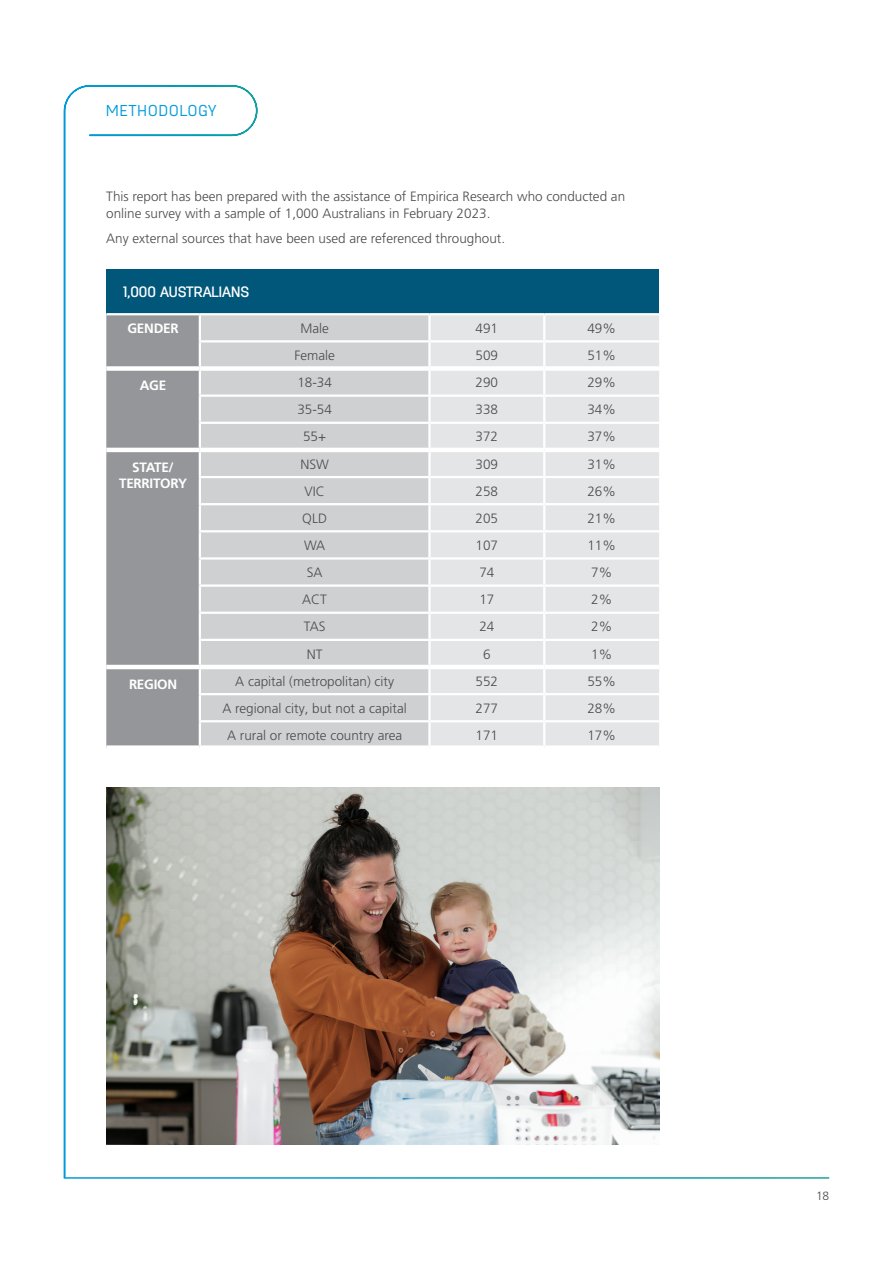
<style>
.page{position:relative;width:893px;height:1263px;background:#fff}
.page>*{position:absolute;margin:0;border:0;box-sizing:border-box;transform-origin:0 0}
.t1{font:300 15.75px "Antartida";letter-spacing:.07em;color:#009ada}
.t2{font:500 15px "Antartida";color:#fff}
.t3{font:300 13.5px/16.5px "Frutiger LT Pro";color:#4b4c4d}
.t4{font:700 13.5px/16.5px "Frutiger LT Pro";letter-spacing:-.02em;color:#fff;text-align:center}
.t5{font:300 12px "Frutiger LT Pro";color:#4b4c4d}
</style>
<div class="page">
<svg style="left:63px;top:85px;width:195px;height:1094px"></svg>
<hr style="left:64px;top:1177px;width:765px;height:2px;background:#fff">
<div style="left:106px;top:269px;width:553px;height:45px;background:#00577a"></div>
<div style="left:106px;top:315px;width:93px;height:430px;background:#949699"></div>
<div style="left:201px;top:315px;width:227px;height:430px;background:#cfd0d1"></div>
<div style="left:431px;top:315px;width:228px;height:430px;background:#e4e5e6"></div>
<hr style="left:106px;top:313px;width:94px;height:2px;background:#fff">
<hr style="left:200px;top:313px;width:229px;height:2px;background:#fff">
<hr style="left:199px;top:315px;width:2px;height:25px;background:#fff">
<hr style="left:429px;top:313px;width:115px;height:2px;background:#fff">
<hr style="left:544px;top:313px;width:115px;height:2px;background:#fff">
<hr style="left:543px;top:315px;width:2px;height:25px;background:#fff">
<hr style="left:199px;top:340px;width:230px;height:2px;background:#fff">
<hr style="left:199px;top:342px;width:2px;height:24px;background:#fff">
<hr style="left:429px;top:340px;width:115px;height:2px;background:#fff">
<hr style="left:544px;top:340px;width:115px;height:2px;background:#fff">
<hr style="left:543px;top:342px;width:2px;height:24px;background:#fff">
<hr style="left:199px;top:371px;width:2px;height:23px;background:#fff">
<hr style="left:543px;top:371px;width:2px;height:23px;background:#fff">
<hr style="left:199px;top:394px;width:230px;height:3px;background:#fff">
<hr style="left:199px;top:397px;width:2px;height:25px;background:#fff">
<hr style="left:429px;top:394px;width:115px;height:3px;background:#fff">
<hr style="left:544px;top:394px;width:115px;height:3px;background:#fff">
<hr style="left:543px;top:397px;width:2px;height:25px;background:#fff">
<hr style="left:199px;top:422px;width:230px;height:2px;background:#fff">
<hr style="left:199px;top:424px;width:2px;height:24px;background:#fff">
<hr style="left:429px;top:422px;width:115px;height:2px;background:#fff">
<hr style="left:544px;top:422px;width:115px;height:2px;background:#fff">
<hr style="left:543px;top:424px;width:2px;height:24px;background:#fff">
<hr style="left:199px;top:452px;width:2px;height:24px;background:#fff">
<hr style="left:543px;top:452px;width:2px;height:24px;background:#fff">
<hr style="left:199px;top:476px;width:230px;height:2px;background:#fff">
<hr style="left:199px;top:478px;width:2px;height:25px;background:#fff">
<hr style="left:429px;top:476px;width:115px;height:2px;background:#fff">
<hr style="left:544px;top:476px;width:115px;height:2px;background:#fff">
<hr style="left:543px;top:478px;width:2px;height:25px;background:#fff">
<hr style="left:199px;top:503px;width:230px;height:2px;background:#fff">
<hr style="left:199px;top:505px;width:2px;height:25px;background:#fff">
<hr style="left:429px;top:503px;width:115px;height:2px;background:#fff">
<hr style="left:544px;top:503px;width:115px;height:2px;background:#fff">
<hr style="left:543px;top:505px;width:2px;height:25px;background:#fff">
<hr style="left:199px;top:530px;width:230px;height:2px;background:#fff">
<hr style="left:199px;top:532px;width:2px;height:25px;background:#fff">
<hr style="left:429px;top:530px;width:115px;height:2px;background:#fff">
<hr style="left:544px;top:530px;width:115px;height:2px;background:#fff">
<hr style="left:543px;top:532px;width:2px;height:25px;background:#fff">
<hr style="left:199px;top:557px;width:230px;height:3px;background:#fff">
<hr style="left:199px;top:560px;width:2px;height:24px;background:#fff">
<hr style="left:429px;top:557px;width:115px;height:3px;background:#fff">
<hr style="left:544px;top:557px;width:115px;height:3px;background:#fff">
<hr style="left:543px;top:560px;width:2px;height:24px;background:#fff">
<hr style="left:199px;top:584px;width:230px;height:3px;background:#fff">
<hr style="left:199px;top:587px;width:2px;height:25px;background:#fff">
<hr style="left:429px;top:584px;width:115px;height:3px;background:#fff">
<hr style="left:544px;top:584px;width:115px;height:3px;background:#fff">
<hr style="left:543px;top:587px;width:2px;height:25px;background:#fff">
<hr style="left:199px;top:612px;width:230px;height:2px;background:#fff">
<hr style="left:199px;top:614px;width:2px;height:25px;background:#fff">
<hr style="left:429px;top:612px;width:115px;height:2px;background:#fff">
<hr style="left:544px;top:612px;width:115px;height:2px;background:#fff">
<hr style="left:543px;top:614px;width:2px;height:25px;background:#fff">
<hr style="left:199px;top:639px;width:230px;height:2px;background:#fff">
<hr style="left:199px;top:641px;width:2px;height:24px;background:#fff">
<hr style="left:429px;top:639px;width:115px;height:2px;background:#fff">
<hr style="left:544px;top:639px;width:115px;height:2px;background:#fff">
<hr style="left:543px;top:641px;width:2px;height:24px;background:#fff">
<hr style="left:199px;top:669px;width:2px;height:24px;background:#fff">
<hr style="left:543px;top:669px;width:2px;height:24px;background:#fff">
<hr style="left:199px;top:693px;width:230px;height:2px;background:#fff">
<hr style="left:199px;top:695px;width:2px;height:25px;background:#fff">
<hr style="left:429px;top:693px;width:115px;height:2px;background:#fff">
<hr style="left:544px;top:693px;width:115px;height:2px;background:#fff">
<hr style="left:543px;top:695px;width:2px;height:25px;background:#fff">
<hr style="left:199px;top:720px;width:230px;height:2px;background:#fff">
<hr style="left:199px;top:722px;width:2px;height:23px;background:#fff">
<hr style="left:429px;top:720px;width:115px;height:2px;background:#fff">
<hr style="left:544px;top:720px;width:115px;height:2px;background:#fff">
<hr style="left:543px;top:722px;width:2px;height:23px;background:#fff">
<div style="left:106px;top:745px;width:94px;height:6px;background:#fff"></div>
<div style="left:200px;top:745px;width:229px;height:6px;background:#fff"></div>
<hr style="left:106px;top:448px;width:94px;height:4px;background:#fff">
<hr style="left:200px;top:448px;width:229px;height:4px;background:#fff">
<hr style="left:429px;top:448px;width:115px;height:4px;background:#fff">
<hr style="left:544px;top:448px;width:115px;height:4px;background:#fff">
<div style="left:106px;top:366px;width:94px;height:5px;background:#fff"></div>
<div style="left:200px;top:366px;width:229px;height:5px;background:#fff"></div>
<div style="left:429px;top:366px;width:115px;height:5px;background:#fff"></div>
<div style="left:544px;top:366px;width:115px;height:5px;background:#fff"></div>
<hr style="left:106px;top:665px;width:94px;height:4px;background:#fff">
<hr style="left:200px;top:665px;width:229px;height:4px;background:#fff">
<hr style="left:429px;top:665px;width:115px;height:4px;background:#fff">
<hr style="left:544px;top:665px;width:115px;height:4px;background:#fff">
<img style="left:106px;top:788px;width:553px;height:357px">
<p class="t1" style="left:106px;top:102px;width:112px">METHODOLOGY</p>
<p class="t3" style="left:106px;top:189px;width:520px">This report has been prepared with the assistance of Empirica Research who conducted an online survey with a sample of 1,000 Australians in February 2023.</p>
<p class="t3" style="left:106px;top:230px;width:400px">Any external sources that have been used are referenced throughout.</p>
<p class="t2" style="left:123px;top:284px;width:127px">1,000 AUSTRALIANS</p>
<p class="t4" style="left:127px;top:320px;width:53px">GENDER</p>
<p class="t3" style="left:300px;top:320px;width:30px">Male</p>
<p class="t3" style="left:476px;top:320px;width:24px">491</p>
<p class="t3" style="left:587px;top:320px;width:30px">49%</p>
<p class="t3" style="left:294px;top:347px;width:42px">Female</p>
<p class="t3" style="left:476px;top:347px;width:24px">509</p>
<p class="t3" style="left:587px;top:347px;width:30px">51%</p>
<p class="t4" style="left:140px;top:377px;width:28px">AGE</p>
<p class="t3" style="left:297px;top:374px;width:36px">18-34</p>
<p class="t3" style="left:476px;top:374px;width:24px">290</p>
<p class="t3" style="left:587px;top:374px;width:30px">29%</p>
<p class="t3" style="left:297px;top:401px;width:36px">35-54</p>
<p class="t3" style="left:476px;top:401px;width:24px">338</p>
<p class="t3" style="left:587px;top:401px;width:30px">34%</p>
<p class="t3" style="left:303px;top:429px;width:25px">55+</p>
<p class="t3" style="left:476px;top:429px;width:24px">372</p>
<p class="t3" style="left:587px;top:429px;width:30px">37%</p>
<p class="t4" style="left:119px;top:459px;width:69px">STATE/<br>TERRITORY</p>
<p class="t3" style="left:300px;top:456px;width:30px">NSW</p>
<p class="t3" style="left:476px;top:456px;width:24px">309</p>
<p class="t3" style="left:587px;top:456px;width:30px">31%</p>
<p class="t3" style="left:305px;top:483px;width:22px">VIC</p>
<p class="t3" style="left:476px;top:483px;width:24px">258</p>
<p class="t3" style="left:587px;top:483px;width:30px">26%</p>
<p class="t3" style="left:302px;top:510px;width:26px">QLD</p>
<p class="t3" style="left:476px;top:510px;width:24px">205</p>
<p class="t3" style="left:587px;top:510px;width:30px">21%</p>
<p class="t3" style="left:304px;top:537px;width:23px">WA</p>
<p class="t3" style="left:476px;top:537px;width:24px">107</p>
<p class="t3" style="left:587px;top:537px;width:30px">11%</p>
<p class="t3" style="left:307px;top:564px;width:17px">SA</p>
<p class="t3" style="left:479px;top:564px;width:17px">74</p>
<p class="t3" style="left:591px;top:564px;width:23px">7%</p>
<p class="t3" style="left:302px;top:591px;width:26px">ACT</p>
<p class="t3" style="left:479px;top:591px;width:17px">17</p>
<p class="t3" style="left:591px;top:591px;width:23px">2%</p>
<p class="t3" style="left:304px;top:618px;width:23px">TAS</p>
<p class="t3" style="left:479px;top:618px;width:17px">24</p>
<p class="t3" style="left:591px;top:618px;width:23px">2%</p>
<p class="t3" style="left:307px;top:646px;width:17px">NT</p>
<p class="t3" style="left:483px;top:646px;width:9px">6</p>
<p class="t3" style="left:591px;top:646px;width:23px">1%</p>
<p class="t4" style="left:129px;top:676px;width:50px">REGION</p>
<p class="t3" style="left:235px;top:673px;width:160px">A capital (metropolitan) city</p>
<p class="t3" style="left:476px;top:673px;width:24px">552</p>
<p class="t3" style="left:587px;top:673px;width:30px">55%</p>
<p class="t3" style="left:223px;top:700px;width:186px">A regional city, but not a capital</p>
<p class="t3" style="left:476px;top:700px;width:24px">277</p>
<p class="t3" style="left:587px;top:700px;width:30px">28%</p>
<p class="t3" style="left:227px;top:727px;width:177px">A rural or remote country area</p>
<p class="t3" style="left:476px;top:727px;width:24px">171</p>
<p class="t3" style="left:587px;top:727px;width:30px">17%</p>
<p class="t5" style="left:816px;top:1188px;width:15px">18</p>
</div>
